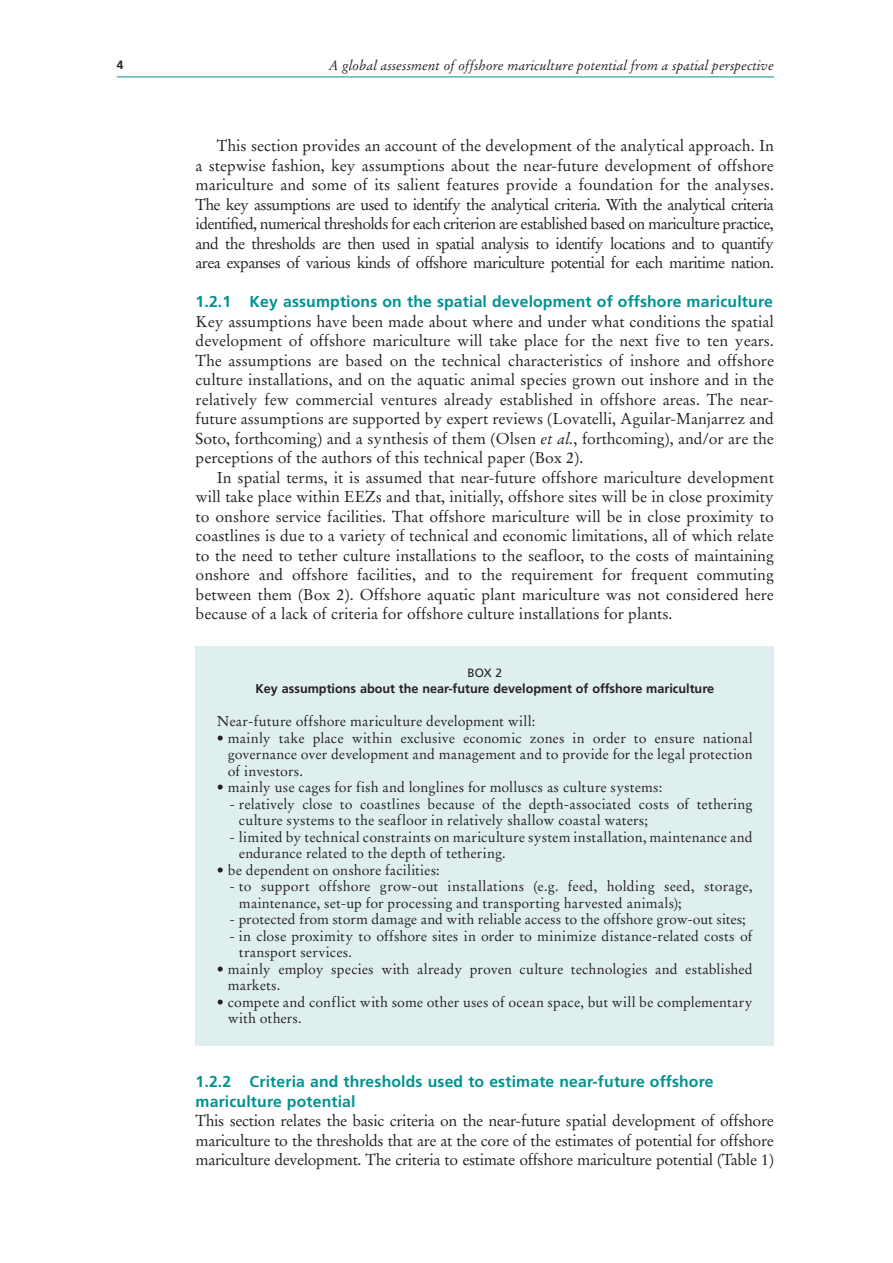
<style>
.page{position:relative;width:893px;height:1263px;background:#fff}
.page>*{position:absolute;margin:0;border:0;box-sizing:border-box;transform-origin:0 0}
.t1{font:15.75px/19.5px "Stempel Garamond LT Std";letter-spacing:-.01em;color:#231f20;text-align:justify}
.t2{font:700 15.75px/19.5px "Frutiger LT Std";letter-spacing:.01em;color:#009290}
.t3{font:14.25px/16.5px "Stempel Garamond LT Std";letter-spacing:.01em;color:#231f20}
.t4{font:italic 13.5px "Stempel Garamond LT Std";color:#231f20}
.t5{font:700 12.75px "Frutiger LT Std";color:#231f20}
.t6{font:12px "Frutiger LT Std";color:#231f20}
.t7{font:700 12px "Frutiger LT Std";color:#231f20}
.s1{font-style:italic}
</style>
<div class="page">
<hr style="left:117px;top:77px;width:657px;height:1px;background:#009290">
<div style="left:196px;top:646px;width:578px;height:400px;background:#dfeff0"></div>
<p class="t7" style="left:117px;top:57px;width:8px">4</p>
<p class="t4" style="left:329px;top:57px;width:447px">A global assessment of offshore mariculture potential from a spatial perspective</p>
<p class="t1" style="left:196px;top:136px;width:580px;text-indent:21px">This section provides an account of the development of the analytical approach. In a stepwise fashion, key assumptions about the near-future development of offshore mariculture and some of its salient features provide a foundation for the analyses.<br>The key assumptions are used to identify the analytical criteria. With the analytical criteria identified, numerical thresholds for each criterion are established based on mariculture practice, and the thresholds are then used in spatial analysis to identify locations and to quantify area expanses of various kinds of offshore mariculture potential for each maritime nation.</p>
<p class="t2" style="left:196px;top:292px;width:579px">1.2.1 Key assumptions on the spatial development of offshore mariculture</p>
<p class="t1" style="left:196px;top:312px;width:580px">Key assumptions have been made about where and under what conditions the spatial development of offshore mariculture will take place for the next five to ten years.<br>The assumptions are based on the technical characteristics of inshore and offshore culture installations, and on the aquatic animal species grown out inshore and in the relatively few commercial ventures already established in offshore areas. The near&shy;future assumptions are supported by expert reviews (Lovatelli, Aguilar-Manjarrez and Soto, forthcoming) and a synthesis of them (Olsen <span class="s1">et al.</span>, forthcoming), and/or are the perceptions of the authors of this technical paper (Box 2).</p>
<p class="t1" style="left:196px;top:468px;width:580px;text-indent:21px">In spatial terms, it is assumed that near-future offshore mariculture development will take place within EEZs and that, initially, offshore sites will be in close proximity to onshore service facilities. That offshore mariculture will be in close proximity to coastlines is due to a variety of technical and economic limitations, all of which relate to the need to tether culture installations to the seafloor, to the costs of maintaining onshore and offshore facilities, and to the requirement for frequent commuting between them (Box 2). Offshore aquatic plant mariculture was not considered here because of a lack of criteria for offshore culture installations for plants.</p>
<p class="t6" style="left:467px;top:665px;width:36px">Box 2</p>
<p class="t5" style="left:255px;top:681px;width:460px">Key assumptions about the near-future development of offshore mariculture</p>
<p class="t3" style="left:217px;top:713px;width:320px">Near-future offshore mariculture development will:</p>
<p class="t3" style="left:228px;top:730px;width:526px;text-align:justify;text-indent:-11px">• mainly take place within exclusive economic zones in order to ensure national governance over development and management and to provide for the legal protection of investors.</p>
<p class="t3" style="left:217px;top:779px;width:447px">• mainly use cages for fish and longlines for molluscs as culture systems:</p>
<p class="t3" style="left:239px;top:796px;width:515px;text-indent:-9px">- relatively close to coastlines because of the depth-associated costs of tethering culture systems to the seafloor in relatively shallow coastal waters;</p>
<p class="t3" style="left:239px;top:829px;width:515px;text-indent:-9px">- limited by technical constraints on mariculture system installation, maintenance and endurance related to the depth of tethering.</p>
<p class="t3" style="left:217px;top:862px;width:224px">• be dependent on onshore facilities:</p>
<p class="t3" style="left:239px;top:878px;width:515px;text-indent:-9px">- to support offshore grow-out installations (e.g. feed, holding seed, storage, maintenance, set-up for processing and transporting harvested animals);</p>
<p class="t3" style="left:230px;top:911px;width:518px">- protected from storm damage and with reliable access to the offshore grow-out sites;</p>
<p class="t3" style="left:239px;top:928px;width:515px;text-indent:-9px">- in close proximity to offshore sites in order to minimize distance-related costs of transport services.</p>
<p class="t3" style="left:228px;top:961px;width:526px;text-indent:-11px">• mainly employ species with already proven culture technologies and established markets.</p>
<p class="t3" style="left:228px;top:994px;width:526px;text-indent:-11px">• compete and conflict with some other uses of ocean space, but will be complementary with others.</p>
<p class="t2" style="left:196px;top:1072px;width:519px">1.2.2 Criteria and thresholds used to estimate near-future offshore mariculture potential</p>
<p class="t1" style="left:196px;top:1111px;width:580px">This section relates the basic criteria on the near-future spatial development of offshore mariculture to the thresholds that are at the core of the estimates of potential for offshore mariculture development. The criteria to estimate offshore mariculture potential (Table 1)</p>
</div>
